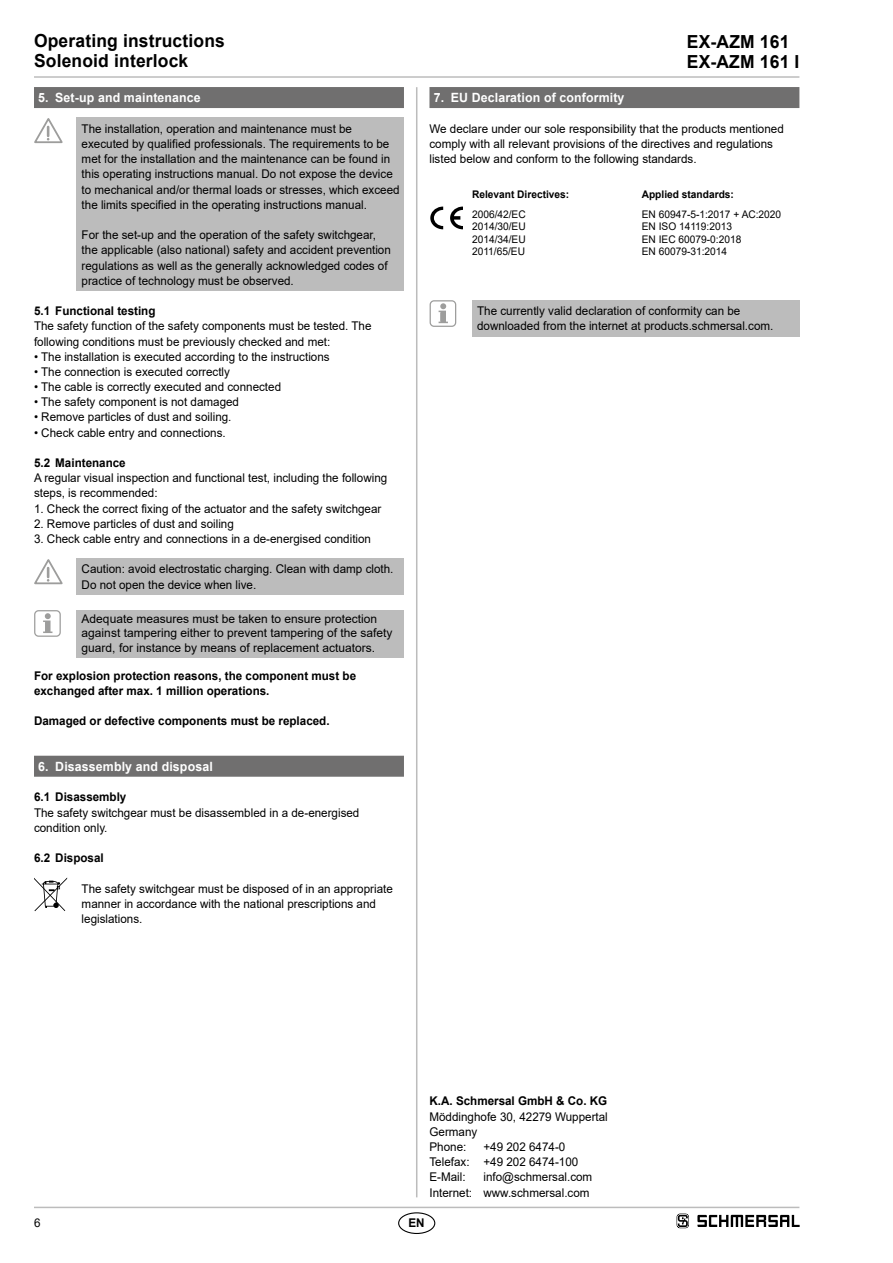
<style>
.page{position:relative;width:893px;height:1263px;background:#fff}
.page>*{position:absolute;margin:0;border:0;box-sizing:border-box;transform-origin:0 0}
.t1{font:700 18px/20.2px "Arial";letter-spacing:.01em;color:#000}
.t2{font:700 12.75px "Arial";letter-spacing:.01em;color:#fff}
.t3{font:12px/15.1px "Arial";color:#000}
.t4{font:700 12px/15.1px "Arial";color:#000}
.t5{font:10.5px/12.6px "Arial";color:#000;text-align:justify}
.t6{font:700 10.5px "Arial";color:#000}
</style>
<div class="page">
<hr style="left:34px;top:1207px;width:765px;height:1px;background:#bcbcbc">
<hr style="left:34px;top:76px;width:765px;height:2px;background:#bcbcbc">
<hr style="left:416px;top:87px;width:1px;height:1110px;background:#bcbcbc">
<div style="left:398px;top:1212px;width:37px;height:22px;border:1px solid #000;border-radius:50%"></div>
<div style="left:34px;top:87px;width:370px;height:21px;background:#706f6f"></div>
<div style="left:34px;top:756px;width:370px;height:21px;background:#706f6f"></div>
<div style="left:77px;top:118px;width:327px;height:173px;background:#bcbcbc"></div>
<svg style="left:34px;top:118px;width:29px;height:26px"></svg>
<div style="left:77px;top:558px;width:327px;height:37px;background:#bcbcbc"></div>
<svg style="left:34px;top:559px;width:29px;height:25px"></svg>
<div style="left:77px;top:610px;width:327px;height:48px;background:#bcbcbc"></div>
<svg style="left:43px;top:613px;width:9px;height:20px"></svg>
<div style="left:34px;top:610px;width:27px;height:27px;border:1px solid #9d9d9c;border-radius:4px"></div>
<svg style="left:34px;top:877px;width:33px;height:34px"></svg>
<div style="left:429px;top:87px;width:370px;height:21px;background:#706f6f"></div>
<svg style="left:430px;top:207px;width:13px;height:22px"></svg>
<svg style="left:450px;top:207px;width:13px;height:22px"></svg>
<div style="left:472px;top:300px;width:327px;height:37px;background:#bcbcbc"></div>
<svg style="left:439px;top:303px;width:9px;height:20px"></svg>
<div style="left:430px;top:300px;width:26px;height:27px;border:1px solid #9d9d9c;border-radius:4px"></div>
<svg style="left:677px;top:1213px;width:12px;height:15px"></svg>
<svg style="left:697px;top:1215px;width:102px;height:12px"></svg>
<h1 class="t1" style="left:34px;top:31px;width:192px">Operating instructions<br>Solenoid interlock</h1>
<h1 class="t1" style="left:687px;top:32px;width:114px">EX-AZM 161<br>EX-AZM 161 I</h1>
<p class="t2" style="left:38px;top:89px;width:164px">5. Set-up and maintenance</p>
<p class="t3" style="left:82px;top:121px;width:320px">The installation, operation and maintenance must be executed by qualified professionals. The requirements to be met for the installation and the maintenance can be found in this operating instructions manual. Do not expose the device to mechanical and/or thermal loads or stresses, which exceed the limits specified in the operating instructions manual.</p>
<p class="t3" style="left:82px;top:227px;width:311px">For the set-up and the operation of the safety switchgear, the applicable (also national) safety and accident prevention regulations as well as the generally acknowledged codes of practice of technology must be observed.</p>
<p class="t4" style="left:34px;top:303px;width:123px">5.1 Functional testing</p>
<p class="t3" style="left:34px;top:318px;width:339px">The safety function of the safety components must be tested. The following conditions must be previously checked and met:</p>
<p class="t3" style="left:34px;top:349px;width:297px">• The installation is executed according to the instructions</p>
<p class="t3" style="left:34px;top:364px;width:198px">• The connection is executed correctly</p>
<p class="t3" style="left:34px;top:379px;width:249px">• The cable is correctly executed and connected</p>
<p class="t3" style="left:34px;top:394px;width:207px">• The safety component is not damaged</p>
<p class="t3" style="left:34px;top:410px;width:199px">• Remove particles of dust and soiling.</p>
<p class="t3" style="left:34px;top:425px;width:193px">• Check cable entry and connections.</p>
<p class="t4" style="left:34px;top:455px;width:93px">5.2 Maintenance</p>
<p class="t3" style="left:34px;top:470px;width:355px">A regular visual inspection and functional test, including the following steps, is recommended:</p>
<p class="t3" style="left:34px;top:501px;width:349px">1. Check the correct fixing of the actuator and the safety switchgear</p>
<p class="t3" style="left:34px;top:516px;width:201px">2. Remove particles of dust and soiling</p>
<p class="t3" style="left:34px;top:531px;width:339px">3. Check cable entry and connections in a de-energised condition</p>
<p class="t3" style="left:82px;top:562px;width:313px">Caution: avoid electrostatic charging. Clean with damp cloth.<br>Do not open the device when live.</p>
<p class="t3" style="left:82px;top:611px;width:312px;line-height:14.4px">Adequate measures must be taken to ensure protection against tampering either to prevent tampering of the safety guard, for instance by means of replacement actuators.</p>
<p class="t4" style="left:34px;top:668px;width:324px">For explosion protection reasons, the component must be exchanged after max. 1 million operations.</p>
<p class="t4" style="left:34px;top:714px;width:297px">Damaged or defective components must be replaced.</p>
<p class="t2" style="left:38px;top:757px;width:176px">6. Disassembly and disposal</p>
<p class="t4" style="left:34px;top:790px;width:94px">6.1 Disassembly</p>
<p class="t3" style="left:34px;top:805px;width:327px">The safety switchgear must be disassembled in a de-energised condition only.</p>
<p class="t4" style="left:34px;top:850px;width:71px">6.2 Disposal</p>
<p class="t3" style="left:82px;top:881px;width:313px">The safety switchgear must be disposed of in an appropriate manner in accordance with the national prescriptions and legislations.</p>
<p class="t2" style="left:434px;top:89px;width:192px">7. EU Declaration of conformity</p>
<p class="t3" style="left:429px;top:121px;width:356px">We declare under our sole responsibility that the products mentioned comply with all relevant provisions of the directives and regulations listed below and conform to the following standards.</p>
<p class="t6" style="left:472px;top:187px;width:99px">Relevant Directives:</p>
<p class="t6" style="left:642px;top:187px;width:94px">Applied standards:</p>
<p class="t5" style="left:472px;top:208px;width:55px">2006/42/EC 2014/30/EU 2014/34/EU 2011/65/EU</p>
<p class="t5" style="left:642px;top:208px;width:141px;text-align:left">EN 60947-5-1:2017 + AC:2020<br>EN ISO 14119:2013<br>EN IEC 60079-0:2018<br>EN 60079-31:2014</p>
<p class="t3" style="left:477px;top:303px;width:298px">The currently valid declaration of conformity can be downloaded from the internet at products.schmersal.com.</p>
<p class="t3" style="left:34px;top:1215px;width:8px">6</p>
<p class="t4" style="left:429px;top:1094px;width:179px">K.A. Schmersal GmbH &amp; Co. KG</p>
<p class="t3" style="left:429px;top:1109px;width:180px">Möddinghofe 30, 42279 Wuppertal<br>Germany<br>Phone:</p>
<p class="t3" style="left:429px;top:1139px;width:150px;text-indent:54px">+49 202 6474-0<br>Telefax: +49 202 6474-100<br>E-Mail:</p>
<p class="t3" style="left:429px;top:1169px;width:164px;text-align:right">info@schmersal.com<br>Internet: www.schmersal.com</p>
<p class="t4" style="left:408px;top:1215px;width:18px">EN</p>
</div>
